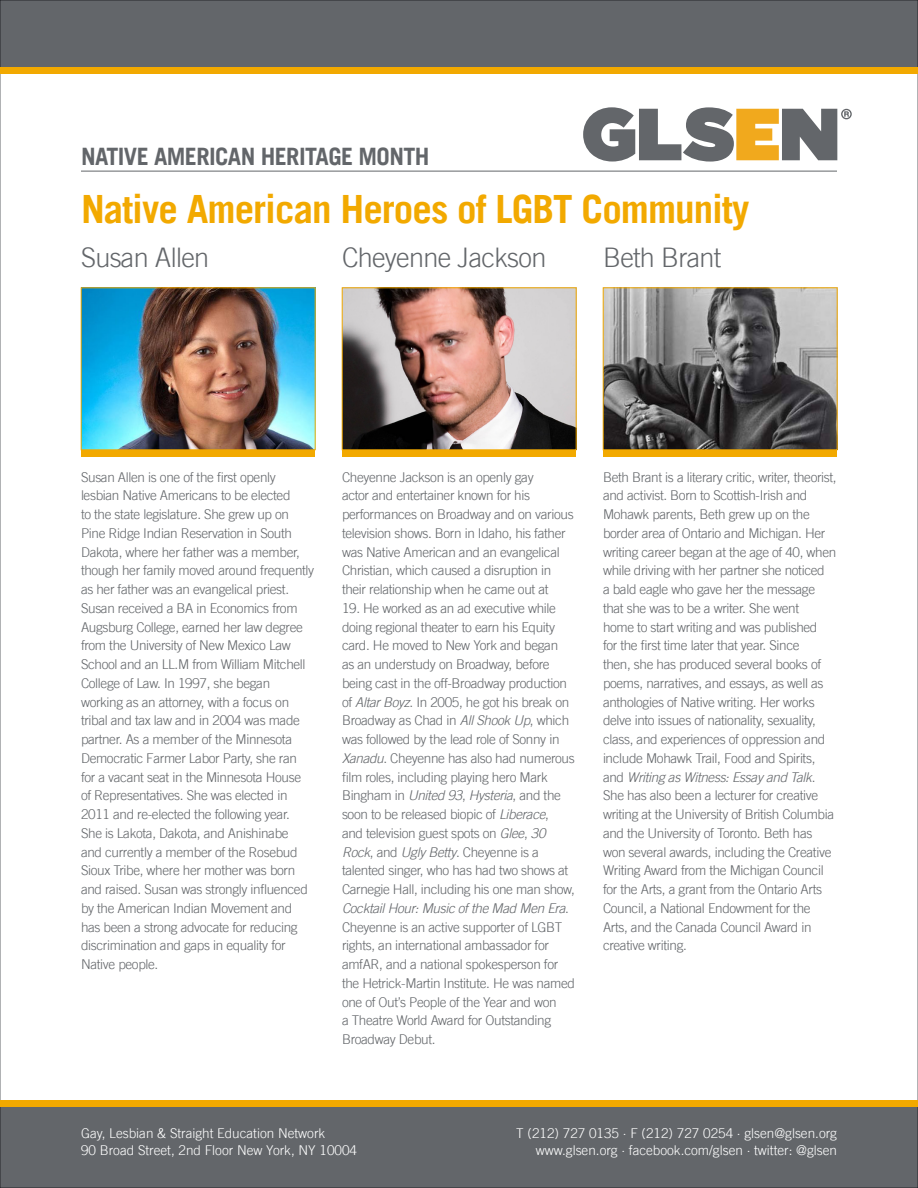
<style>
.page{position:relative;width:918px;height:1188px;background:#fff}
.page>*{position:absolute;margin:0;border:0;box-sizing:border-box;transform-origin:0 0}
.big_header_copy{font:700 39px "Trade Gothic LT";letter-spacing:-.025em;color:#f2a900}
.bio_name{font:300 27px "Trade Gothic LT";letter-spacing:-.025em;color:#63666a}
.t1{font:700 24px "Trade Gothic LT";letter-spacing:-.025em;color:#63666a}
.body_text{font:300 13.5px/18.8px "Trade Gothic LT";letter-spacing:-.025em;color:#63666a}
.t2{font:300 13.5px "Trade Gothic LT";color:#fff}
.s1{font-style:italic}
</style>
<div class="page">
<div style="left:0;top:0;width:918px;height:68px;background:#63666a"></div>
<div style="left:0;top:1107px;width:918px;height:81px;background:#63666a"></div>
<div style="left:0;top:68px;width:918px;height:6px;background:#f2a900"></div>
<div style="left:0;top:1100px;width:918px;height:7px;background:#f2a900"></div>
<div style="left:81px;top:450px;width:234px;height:7px;background:#f2a900"></div>
<img style="left:83px;top:290px;width:230px;height:158px">
<div style="left:342px;top:450px;width:234px;height:7px;background:#f2a900"></div>
<img style="left:344px;top:290px;width:230px;height:158px">
<div style="left:603px;top:450px;width:234px;height:7px;background:#f2a900"></div>
<img style="left:605px;top:290px;width:230px;height:158px">
<hr style="left:81px;top:171px;width:756px;height:1px;background:#63666a">
<svg style="left:583px;top:107px;width:269px;height:55px"></svg>
<p class="t1" style="left:81px;top:142px;width:350px">NATIVE AMERICAN HERITAGE MONTH</p>
<p class="big_header_copy" style="left:81px;top:185px;width:670px">Native American Heroes of LGBT Community</p>
<p class="bio_name" style="left:81px;top:241px;width:130px">Susan Allen</p>
<p class="bio_name" style="left:342px;top:241px;width:206px">Cheyenne Jackson</p>
<p class="bio_name" style="left:603px;top:241px;width:120px">Beth Brant</p>
<p class="body_text" style="left:81px;top:467px;width:235px">Susan Allen is one of the first openly lesbian Native Americans to be elected<br>to the state legislature. She grew up on Pine Ridge Indian Reservation in South Dakota, where her father was a member, though her family moved around frequently as her father was an evangelical priest.<br>Susan received a BA in Economics from Augsburg College, earned her law degree from the University of New Mexico Law School and an LL.M from William Mitchell College of Law. In 1997, she began working as an attorney, with a focus on tribal and tax law and in 2004 was made partner. As a member of the Minnesota Democratic Farmer Labor Party, she ran for a vacant seat in the Minnesota House of Representatives. She was elected in 2011 and re-elected the following year.<br>She is Lakota, Dakota, and Anishinabe<br>and currently a member of the Rosebud Sioux Tribe, where her mother was born and raised. Susan was strongly influenced by the American Indian Movement and has been a strong advocate for reducing discrimination and gaps in equality for Native people.</p>
<p class="body_text" style="left:342px;top:467px;width:233px">Cheyenne Jackson is an openly gay<br>actor and entertainer known for his performances on Broadway and on various television shows. Born in Idaho, his father was Native American and an evangelical Christian, which caused a disruption in their relationship when he came out at</p>
<p class="body_text" style="left:342px;top:599px;width:234px">19. He worked as an ad executive while doing regional theater to earn his Equity card. He moved to New York and began<br>as an understudy on Broadway, before being cast in the off-Broadway production of <span class="s1">Altar Boyz</span>. In 2005, he got his break on Broadway as Chad in <span class="s1">All Shook Up</span>, which was followed by the lead role of Sonny in <span class="s1">Xanadu</span>. Cheyenne has also had numerous film roles, including playing hero Mark Bingham in <span class="s1">United 93</span>, <span class="s1">Hysteria</span>, and the soon to be released biopic of <span class="s1">Liberace</span>,<br>and television guest spots on <span class="s1">Glee</span>, <span class="s1">30<br>Rock</span>, and <span class="s1">Ugly Betty</span>. Cheyenne is a talented singer, who has had two shows at Carnegie Hall, including his one man show, <span class="s1">Cocktail Hour: Music of the Mad Men Era</span>.<br>Cheyenne is an active supporter of LGBT rights, an international ambassador for amfAR, and a national spokesperson for the Hetrick-Martin Institute. He was named one of Out’s People of the Year and won<br>a Theatre World Award for Outstanding Broadway Debut.</p>
<p class="body_text" style="left:603px;top:467px;width:235px">Beth Brant is a literary critic, writer, theorist, and activist. Born to Scottish-Irish and Mohawk parents, Beth grew up on the border area of Ontario and Michigan. Her writing career began at the age of 40, when while driving with her partner she noticed<br>a bald eagle who gave her the message that she was to be a writer. She went<br>home to start writing and was published<br>for the first time later that year. Since<br>then, she has produced several books of poems, narratives, and essays, as well as anthologies of Native writing. Her works delve into issues of nationality, sexuality, class, and experiences of oppression and include Mohawk Trail, Food and Spirits, and <span class="s1">Writing as Witness: Essay and Talk</span>.<br>She has also been a lecturer for creative writing at the University of British Columbia and the University of Toronto. Beth has won several awards, including the Creative Writing Award from the Michigan Council for the Arts, a grant from the Ontario Arts Council, a National Endowment for the Arts, and the Canada Council Award in creative writing.</p>
<p class="t2" style="left:81px;top:1126px;width:246px">Gay, Lesbian &amp; Straight Education Network</p>
<p class="t2" style="left:516px;top:1126px;width:322px">T (212) 727 0135 · F (212) 727 0254 · glsen@glsen.org</p>
<p class="t2" style="left:81px;top:1142px;width:278px">90 Broad Street, 2nd Floor New York, NY 10004</p>
<p class="t2" style="left:536px;top:1142px;width:303px">www.glsen.org · facebook.com/glsen · twitter: @glsen</p>
</div>
